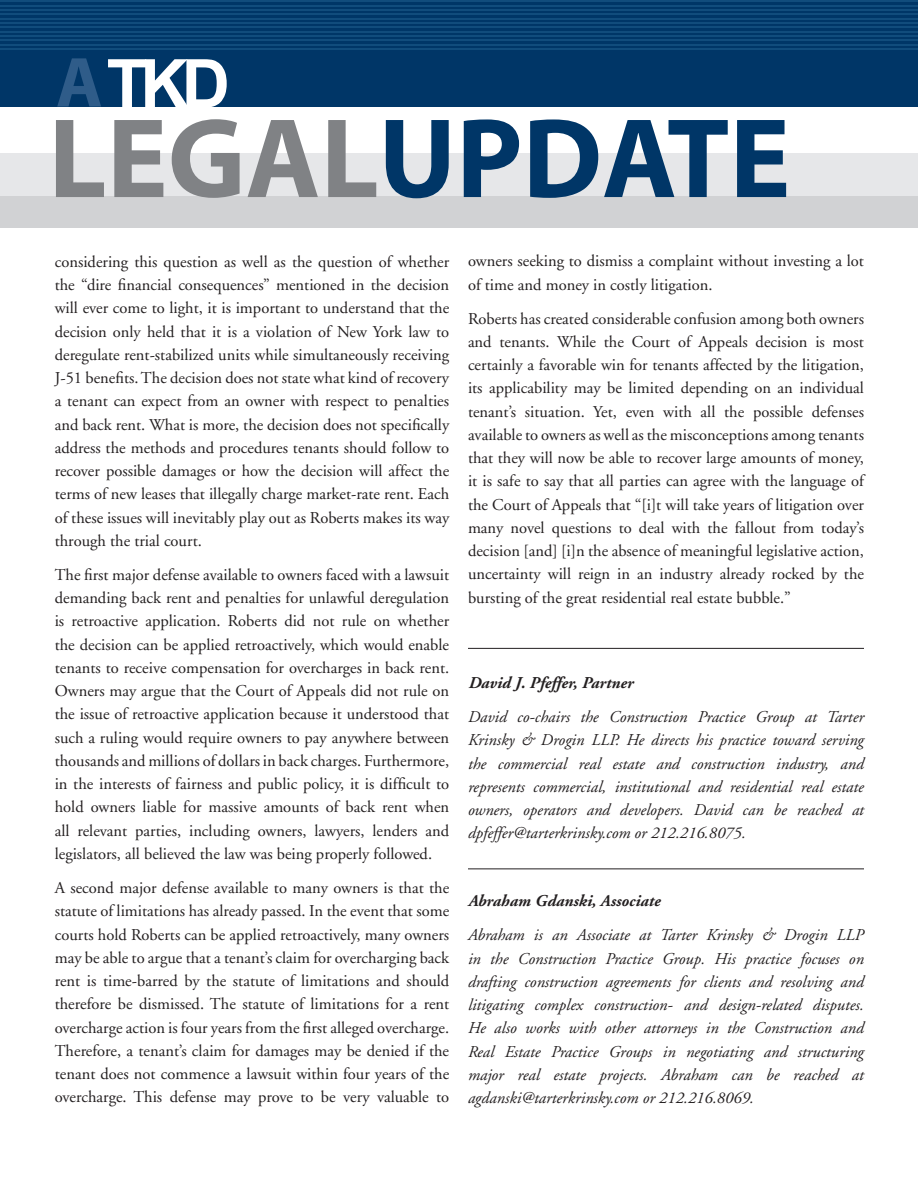
<style>
.page{position:relative;width:918px;height:1188px;background:#fff}
.page>*{position:absolute;margin:0;border:0;box-sizing:border-box;transform-origin:0 0}
.t1{font:700 114.3px "Myriad";color:#003667}
.t2{font:700 71.4px "Myriad";color:#2f5c89}
.text{font:16.5px/23.2px "Adobe Garamond";color:#231f20;text-align:justify}
.bio_text{font:italic 16.5px/23.2px "Adobe Garamond";color:#231f20;text-align:justify}
.bio_head{font:italic 700 16.5px "Adobe Garamond";color:#231f20}
.s1{color:#808285}
</style>
<div class="page">
<div style="left:0;top:0;width:918px;height:107px;background:#003667"></div>
<svg style="left:108px;top:59px;width:119px;height:48px"></svg>
<hr style="left:0;top:48px;width:918px;height:2px;background:#114c7c">
<hr style="left:0;top:44px;width:918px;height:1px;background:#114c7c">
<hr style="left:0;top:40px;width:918px;height:1px;background:#114c7c">
<hr style="left:0;top:35px;width:918px;height:2px;background:#114c7c">
<hr style="left:0;top:31px;width:918px;height:1px;background:#114c7c">
<hr style="left:0;top:27px;width:918px;height:1px;background:#114c7c">
<hr style="left:0;top:22px;width:918px;height:1px;background:#114c7c">
<hr style="left:0;top:18px;width:918px;height:1px;background:#114c7c">
<hr style="left:0;top:14px;width:918px;height:1px;background:#114c7c">
<hr style="left:0;top:9px;width:918px;height:1px;background:#114c7c">
<hr style="left:0;top:5px;width:918px;height:1px;background:#114c7c">
<hr style="left:0;top:1px;width:918px;height:1px;background:#114c7c">
<div style="left:0;top:196px;width:918px;height:32px;background:#d1d2d4"></div>
<div style="left:0;top:153px;width:918px;height:43px;background:#e6e7e9"></div>
<hr style="left:468px;top:648px;width:396px;height:1px;background:#231f20">
<hr style="left:468px;top:868px;width:396px;height:1px;background:#231f20">
<p class="t2" style="left:56px;top:46px;width:48px">A</p>
<p class="t1" style="left:48px;top:100px;width:744px"><span class="s1">LEGAL</span>UPDATE</p>
<p class="text" style="left:55px;top:251px;width:396px">considering this question as well as the question of whether the “dire financial consequences” mentioned in the decision will ever come to light, it is important to understand that the decision only held that it is a violation of New York law to deregulate rent-stabilized units while simultaneously receiving J-51 benefits. The decision does not state what kind of recovery a tenant can expect from an owner with respect to penalties and back rent. What is more, the decision does not specifically address the methods and procedures tenants should follow to recover possible damages or how the decision will affect the terms of new leases that illegally charge market-rate rent. Each of these issues will inevitably play out as Roberts makes its way through the trial court.</p>
<p class="text" style="left:55px;top:564px;width:396px">The first major defense available to owners faced with a lawsuit demanding back rent and penalties for unlawful deregulation is retroactive application. Roberts did not rule on whether the decision can be applied retroactively, which would enable tenants to receive compensation for overcharges in back rent.<br>Owners may argue that the Court of Appeals did not rule on the issue of retroactive application because it understood that such a ruling would require owners to pay anywhere between thousands and millions of dollars in back charges. Furthermore, in the interests of fairness and public policy, it is difficult to hold owners liable for massive amounts of back rent when all relevant parties, including owners, lawyers, lenders and legislators, all believed the law was being properly followed.</p>
<p class="text" style="left:55px;top:877px;width:396px">A second major defense available to many owners is that the statute of limitations has already passed. In the event that some courts hold Roberts can be applied retroactively, many owners may be able to argue that a tenant’s claim for overcharging back rent is time-barred by the statute of limitations and should therefore be dismissed. The statute of limitations for a rent overcharge action is four years from the first alleged overcharge.<br>Therefore, a tenant’s claim for damages may be denied if the tenant does not commence a lawsuit within four years of the overcharge. This defense may prove to be very valuable to</p>
<p class="text" style="left:468px;top:250px;width:397px">owners seeking to dismiss a complaint without investing a lot of time and money in costly litigation.</p>
<p class="text" style="left:468px;top:307px;width:398px">Roberts has created considerable confusion among both owners and tenants. While the Court of Appeals decision is most certainly a favorable win for tenants affected by the litigation, its applicability may be limited depending on an individual tenant’s situation. Yet, even with all the possible defenses available to owners as well as the misconceptions among tenants that they will now be able to recover large amounts of money, it is safe to say that all parties can agree with the language of the Court of Appeals that “[i]t will take years of litigation over many novel questions to deal with the fallout from today’s decision [and] [i]n the absence of meaningful legislative action, uncertainty will reign in an industry already rocked by the bursting of the great residential real estate bubble.”</p>
<p class="bio_head" style="left:468px;top:674px;width:166px">David J. Pfeffer, Partner</p>
<p class="bio_text" style="left:468px;top:706px;width:398px">David co-chairs the Construction Practice Group at Tarter Krinsky &amp; Drogin LLP. He directs his practice toward serving the commercial real estate and construction industry, and represents commercial, institutional and residential real estate owners, operators and developers. David can be reached at dpfeffer@tarterkrinsky.com or 212.216.8075.</p>
<p class="bio_head" style="left:468px;top:892px;width:194px">Abraham Gdanski, Associate</p>
<p class="bio_text" style="left:468px;top:924px;width:398px">Abraham is an Associate at Tarter Krinsky &amp; Drogin LLP in the Construction Practice Group. His practice focuses on drafting construction agreements for clients and resolving and litigating complex construction- and design-related disputes.<br>He also works with other attorneys in the Construction and Real Estate Practice Groups in negotiating and structuring major real estate projects. Abraham can be reached at agdanski@tarterkrinsky.com or 212.216.8069.</p>
</div>
